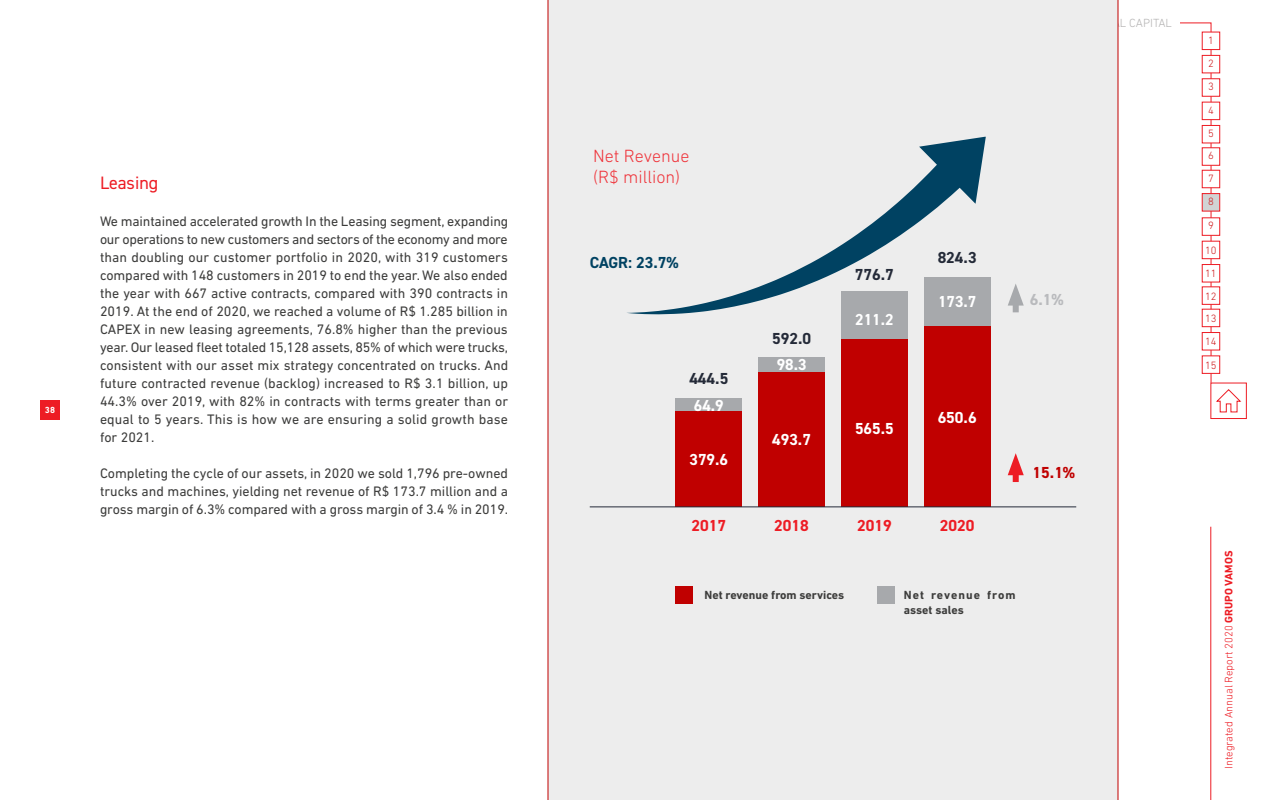
<style>
.page{position:relative;width:1280px;height:800px;background:#fff}
.page>*{position:absolute;margin:0;border:0;box-sizing:border-box;transform-origin:0 0}
.Estilo_de_parágrafo{font:300 18px/21.6px "DIN Next LT Pro";color:#ef333a}
.Título_nível_3{font:18px "DIN2014";color:#ed1c24}
.Título_nível_3-2{font:700 16px "DIN2014";color:#fff}
.Estilo_de_parágrafo-2{font:700 16px "DIN2014";color:#242a38}
.Título_nível_3-3{font:700 16px "DIN2014";color:#ed1c24}
.Estilo_de_parágrafo-3{font:700 16px "DIN2014";letter-spacing:-.005em;color:#004262}
.Estilo_de_parágrafo-4{font:700 16px "DIN2014";color:#c00000}
.Estilo_de_parágrafo-5{font:700 16px "DIN2014";color:#b9babd}
.Texto{font:14px/18px "DIN Next LT Pro";color:#3c3c3b;text-align:justify}
.Estilo_de_parágrafo-6{font:700 12px/14.4px "DIN Next LT Pro";letter-spacing:.07em;color:#3c3c3b}
.Estilo_de_parágrafo-7{font:700 12px "DIN Next LT Pro";color:#3c3c3b}
.t1{font:300 12px "DIN Next LT Pro";color:#b3b2b2}
.t2{font:300 11px "DIN Next LT Pro";color:#ed1c24}
.t3{font:300 10.8px/23.4px "DIN Next LT Pro";color:#cd1719;text-align:justify}
.t4{font:700 9px "DIN Next LT Pro";color:#fff}
.s1{font-weight:700}
</style>
<div class="page">
<div style="left:40px;top:400px;width:20px;height:20px;background:#ed1c24"></div>
<svg style="left:1180px;top:22px;width:32px;height:361px"></svg>
<hr style="left:1211px;top:527px;width:1px;height:273px;background:#ed1c24">
<div style="left:1211px;top:383px;width:36px;height:36px;border:1px solid #ed1c24"></div>
<svg style="left:1216px;top:389px;width:25px;height:23px"></svg>
<div style="left:1202px;top:32px;width:18px;height:18px;background:#fff;border:1px solid #ed1c24"></div>
<div style="left:1202px;top:55px;width:18px;height:18px;background:#fff;border:1px solid #ed1c24"></div>
<div style="left:1202px;top:79px;width:18px;height:17px;background:#fff;border:1px solid #ed1c24"></div>
<div style="left:1202px;top:102px;width:18px;height:18px;background:#fff;border:1px solid #ed1c24"></div>
<div style="left:1202px;top:125px;width:18px;height:18px;background:#fff;border:1px solid #ed1c24"></div>
<div style="left:1202px;top:148px;width:18px;height:18px;background:#fff;border:1px solid #ed1c24"></div>
<div style="left:1202px;top:170px;width:18px;height:18px;background:#fff;border:1px solid #ed1c24"></div>
<div style="left:1202px;top:193px;width:18px;height:18px;background:#d1d3d4;border:1px solid #ed1c24"></div>
<div style="left:1202px;top:218px;width:18px;height:18px;background:#fff;border:1px solid #ed1c24"></div>
<div style="left:1202px;top:332px;width:18px;height:18px;background:#fff;border:1px solid #ed1c24"></div>
<div style="left:1202px;top:309px;width:18px;height:18px;background:#fff;border:1px solid #ed1c24"></div>
<div style="left:1202px;top:241px;width:18px;height:18px;background:#fff;border:1px solid #ed1c24"></div>
<div style="left:1202px;top:264px;width:18px;height:18px;background:#fff;border:1px solid #ed1c24"></div>
<div style="left:1202px;top:287px;width:18px;height:18px;background:#fff;border:1px solid #ed1c24"></div>
<div style="left:1202px;top:356px;width:18px;height:18px;background:#fff;border:1px solid #ed1c24"></div>
<div style="left:548px;top:0;width:570px;height:800px;background:#ededed"></div>
<div style="left:1013px;top:296px;width:6px;height:16px;background:#a7a9ac"></div>
<svg style="left:1008px;top:284px;width:16px;height:22px"></svg>
<div style="left:1013px;top:466px;width:6px;height:16px;background:#ed1c24"></div>
<svg style="left:1008px;top:453px;width:16px;height:22px"></svg>
<div style="left:924px;top:277px;width:66px;height:64px;background:#a7a9ac"></div>
<div style="left:676px;top:398px;width:66px;height:13px;background:#a7a9ac"></div>
<div style="left:841px;top:291px;width:67px;height:57px;background:#a7a9ac"></div>
<div style="left:676px;top:412px;width:66px;height:95px;background:#c00000"></div>
<div style="left:841px;top:340px;width:67px;height:167px;background:#c00000"></div>
<div style="left:758px;top:371px;width:67px;height:136px;background:#c00000"></div>
<div style="left:924px;top:326px;width:66px;height:181px;background:#c00000"></div>
<div style="left:758px;top:357px;width:67px;height:14px;background:#a7a9ac"></div>
<hr style="left:590px;top:506px;width:486px;height:1px;background:#242a38">
<div style="left:676px;top:586px;width:17px;height:18px;background:#c00000"></div>
<div style="left:877px;top:586px;width:18px;height:18px;background:#a7a9ac"></div>
<svg style="left:586px;top:130px;width:407px;height:191px;background:#ced6d9"></svg>
<p class="t4" style="left:45px;top:405px;width:12px">38</p>
<p class="Título_nível_3" style="left:100px;top:171px;width:60px">Leasing</p>
<p class="Texto" style="left:100px;top:212px;width:410px">We maintained accelerated growth In the Leasing segment, expanding our operations to new customers and sectors of the economy and more than doubling our customer portfolio in 2020, with 319 customers compared with 148 customers in 2019 to end the year. We also ended the year with 667 active contracts, compared with 390 contracts in 2019. At the end of 2020, we reached a volume of R$ 1.285 billion in CAPEX in new leasing agreements, 76.8% higher than the previous year. Our leased fleet totaled 15,128 assets, 85% of which were trucks, consistent with our asset mix strategy concentrated on trucks. And future contracted revenue (backlog) increased to R$ 3.1 billion, up 44.3% over 2019, with 82% in contracts with terms greater than or equal to 5 years. This is how we are ensuring a solid growth base for 2021.</p>
<p class="Texto" style="left:100px;top:464px;width:410px">Completing the cycle of our assets, in 2020 we sold 1,796 pre-owned trucks and machines, yielding net revenue of R$ 173.7 million and a gross margin of 6.3% compared with a gross margin of 3.4 % in 2019.</p>
<p class="t1" style="left:1071px;top:16px;width:103px">FINANCIAL CAPITAL</p>
<p class="Estilo_de_parágrafo" style="left:593px;top:144px;width:98px">Net Revenue (R$ million)</p>
<p class="Estilo_de_parágrafo-3" style="left:590px;top:252px;width:90px">CAGR: 23.7%</p>
<p class="Estilo_de_parágrafo-2" style="left:938px;top:247px;width:40px">824.3</p>
<p class="Estilo_de_parágrafo-2" style="left:855px;top:263px;width:40px">776.7</p>
<p class="Estilo_de_parágrafo-2" style="left:689px;top:368px;width:40px">444.5</p>
<p class="Título_nível_3-2" style="left:694px;top:395px;width:31px">64.9</p>
<p class="Título_nível_3-2" style="left:690px;top:449px;width:40px">379.6</p>
<p class="Estilo_de_parágrafo-2" style="left:772px;top:328px;width:40px">592.0</p>
<p class="Título_nível_3-2" style="left:777px;top:354px;width:31px">98.3</p>
<p class="Título_nível_3-2" style="left:772px;top:429px;width:40px">493.7</p>
<p class="Título_nível_3-2" style="left:855px;top:309px;width:40px">211.2</p>
<p class="Título_nível_3-2" style="left:855px;top:418px;width:40px">565.5</p>
<p class="Título_nível_3-2" style="left:938px;top:291px;width:40px">173.7</p>
<p class="Título_nível_3-2" style="left:938px;top:407px;width:40px">650.6</p>
<p class="Título_nível_3-3" style="left:692px;top:515px;width:36px">2017</p>
<p class="Título_nível_3-3" style="left:774px;top:515px;width:36px">2018</p>
<p class="Título_nível_3-3" style="left:857px;top:515px;width:36px">2019</p>
<p class="Título_nível_3-3" style="left:940px;top:515px;width:36px">2020</p>
<p class="Estilo_de_parágrafo-5" style="left:1030px;top:288px;width:35px">6.1%</p>
<p class="Estilo_de_parágrafo-4" style="left:1033px;top:462px;width:44px">15.1%</p>
<p class="Estilo_de_parágrafo-7" style="left:704px;top:588px;width:141px">Net revenue from services</p>
<p class="Estilo_de_parágrafo-6" style="left:904px;top:588px;width:113px">Net revenue from asset sales</p>
<p class="t3" style="left:1208px;top:28px;width:7px">1<br>2<br>3<br>4<br>5</p>
<p class="t3" style="left:1208px;top:144px;width:7px;line-height:22.9px">6<br>7<br>8</p>
<p class="t3" style="left:1208px;top:214px;width:7px">9</p>
<p class="t3" style="left:1205px;top:238px;width:13px">10<br>11</p>
<p class="t3" style="left:1205px;top:284px;width:13px">12</p>
<p class="t3" style="left:1205px;top:306px;width:13px">13</p>
<p class="t3" style="left:1205px;top:330px;width:13px">14</p>
<p class="t3" style="left:1205px;top:353px;width:13px">15</p>
<p class="t2" style="left:1222px;top:769px;width:220px;rotate:-90deg">Integrated Annual Report 2020 <span class="s1">GRUPO VAMOS</span></p>
</div>
